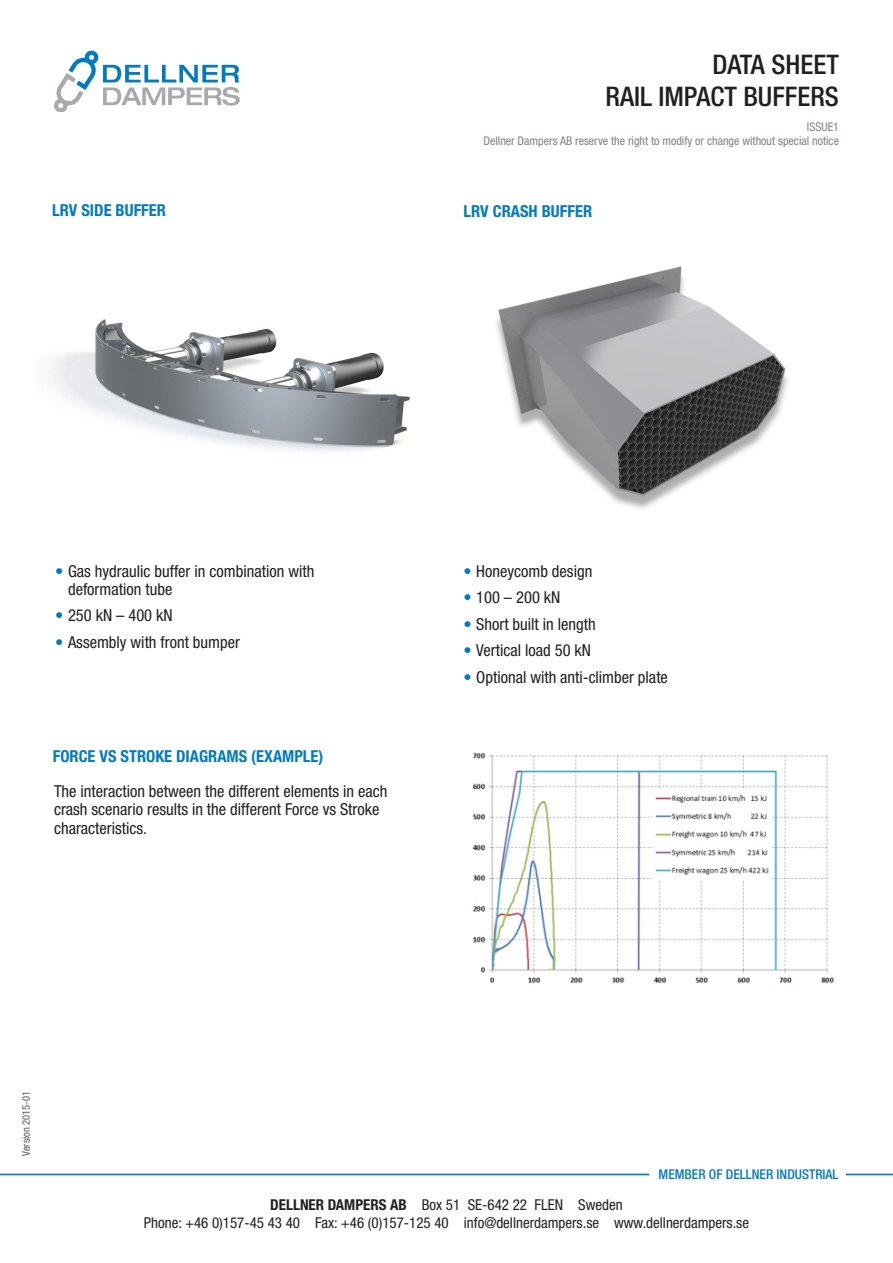
<style>
.page{position:relative;width:893px;height:1263px;background:#fff}
.page>*{position:absolute;margin:0;border:0;box-sizing:border-box;transform-origin:0 0}
.rubrik{font:500 condensed 27px "Helvetica Neue LT Pro";color:#231f20}
.Numrerad_lista{font:condensed 16.5px/18px "Helvetica Neue LT Pro";color:#231f20}
.textrubrik_copy{font:700 condensed 16.5px "Helvetica Neue LT Pro";color:#007bc3}
.rubrik-2{font:700 condensed 16.5px "Helvetica Neue LT Pro";color:#007bc3}
.t1{font:condensed 15px/18px "Helvetica Neue LT Pro";color:#231f20;text-align:center}
.rubrik-3{font:500 condensed 13.5px "Helvetica Neue LT Pro";color:#007bc3}
.rubrik-4{font:condensed 12px "Helvetica Neue LT Pro";color:#808285}
.text{font:condensed 10.5px "Helvetica Neue LT Pro";color:#57585a}
.s1{font-weight:500;color:#007bc3}
.s2{font-weight:700}
</style>
<div class="page">
<svg style="left:54px;top:51px;width:186px;height:60px"></svg>
<hr style="left:0;top:1173px;width:649px;height:2px;background:#007ac2">
<hr style="left:846px;top:1173px;width:47px;height:2px;background:#007ac2">
<img style="left:50px;top:319px;width:360px;height:133px">
<img style="left:472px;top:752px;width:362px;height:232px">
<img style="left:496px;top:266px;width:292px;height:243px">
<p class="textrubrik_copy" style="left:52px;top:200px;width:115px">LRV SIDE BUFFER</p>
<p class="rubrik" style="left:712px;top:48px;width:128px">DATA SHEET</p>
<p class="rubrik" style="left:605px;top:81px;width:235px">RAIL IMPACT BUFFERS</p>
<p class="rubrik-4" style="left:807px;top:120px;width:33px">ISSUE1</p>
<p class="rubrik-4" style="left:483px;top:134px;width:357px">Dellner Dampers AB reserve the right to modify or change without special notice</p>
<p class="rubrik-2" style="left:463px;top:201px;width:130px">LRV CRASH BUFFER</p>
<p class="Numrerad_lista" style="left:68px;top:562px;width:248px;text-indent:-13px"><span class="s1">•</span> Gas hydraulic buffer in combination with deformation tube</p>
<p class="Numrerad_lista" style="left:55px;top:606px;width:119px"><span class="s1">•</span> 250 kN – 400 kN</p>
<p class="Numrerad_lista" style="left:55px;top:633px;width:186px"><span class="s1">•</span> Assembly with front bumper</p>
<p class="textrubrik_copy" style="left:53px;top:746px;width:272px">FORCE VS STROKE DIAGRAMS (EXAMPLE)</p>
<p class="Numrerad_lista" style="left:54px;top:782px;width:335px">The interaction between the different elements in each crash scenario results in the different Force vs Stroke</p>
<p class="Numrerad_lista" style="left:54px;top:819px;width:95px">characteristics.</p>
<p class="Numrerad_lista" style="left:463px;top:562px;width:130px"><span class="s1">•</span> Honeycomb design</p>
<p class="Numrerad_lista" style="left:463px;top:588px;width:98px"><span class="s1">•</span> 100 – 200 kN</p>
<p class="Numrerad_lista" style="left:463px;top:615px;width:134px"><span class="s1">•</span> Short built in length</p>
<p class="Numrerad_lista" style="left:463px;top:641px;width:129px"><span class="s1">•</span> Vertical load 50 kN</p>
<p class="Numrerad_lista" style="left:463px;top:668px;width:206px"><span class="s1">•</span> Optional with anti-climber plate</p>
<p class="text" style="left:20px;top:1156px;width:66px;rotate:-90deg">Version 2015-01</p>
<p class="rubrik-3" style="left:659px;top:1166px;width:181px">MEMBER OF DELLNER INDUSTRIAL</p>
<p class="t1" style="left:144px;top:1195px;width:607px"><span class="s2">DELLNER DAMPERS AB</span> Box 51 SE-642 22 FLEN Sweden<br>Phone: +46 0)157-45 43 40 Fax: +46 (0)157-125 40 info@dellnerdampers.se www.dellnerdampers.se</p>
</div>
